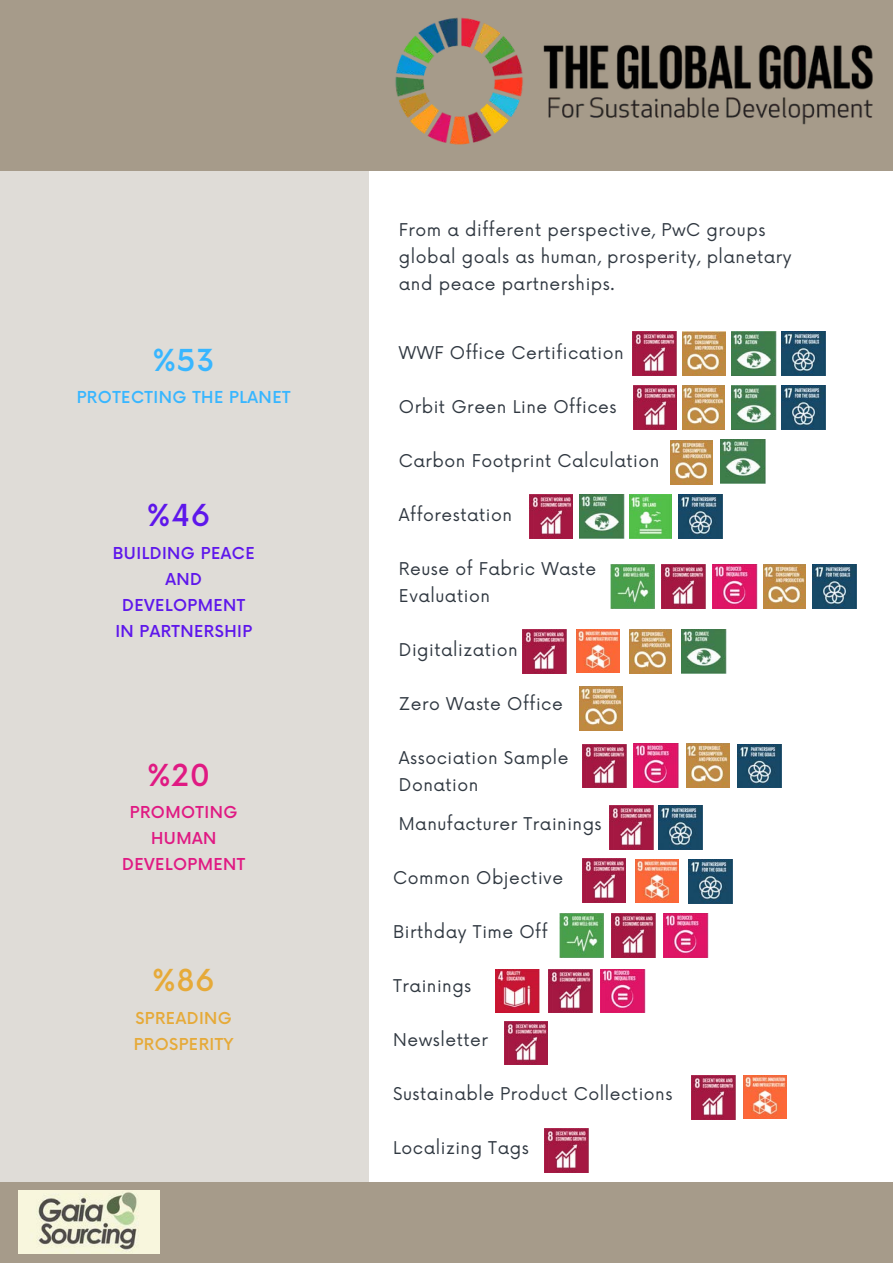
<style>
.page{position:relative;width:893px;height:1264px;background:#fff}
.page>*{position:absolute;margin:0;border:0;box-sizing:border-box;transform-origin:0 0}
.t1{font:500 29.55px "Now";color:#38b6ff}
.t2{font:500 29.55px "Now";color:#5e17eb}
.t3{font:500 29.55px "Now";color:#e01a83}
.t4{font:500 29.55px "Now";color:#e6aa39}
.t5{font:17.1px/27px "Now";letter-spacing:.03em;color:#303841}
.t6{font:500 16.05px/25.8px "Now";letter-spacing:.03em;color:#5e17eb;text-align:center}
.t7{font:500 16.05px/25.8px "Now";letter-spacing:.03em;color:#e01a83;text-align:center}
.t8{font:500 16.05px "Now";letter-spacing:.03em;color:#38b6ff}
.t9{font:500 16.05px/25.8px "Now";letter-spacing:.03em;color:#e6aa39}
</style>
<div class="page">
<div style="left:0;top:171px;width:368px;height:1011px;background:#dfdcd7"></div>
<div style="left:0;top:1182px;width:892px;height:80px;background:#a69b8a"></div>
<img style="left:19px;top:1190px;width:140px;height:63px">
<div style="left:0;top:0;width:892px;height:171px;background:#a69b8a"></div>
<img style="left:395px;top:17px;width:478px;height:128px">
<img style="left:544px;top:1128px;width:44px;height:44px">
<img style="left:691px;top:1075px;width:44px;height:44px">
<img style="left:504px;top:1021px;width:44px;height:43px">
<img style="left:548px;top:969px;width:44px;height:43px">
<img style="left:611px;top:913px;width:44px;height:44px">
<img style="left:582px;top:858px;width:43px;height:44px">
<img style="left:609px;top:805px;width:44px;height:44px">
<img style="left:582px;top:744px;width:44px;height:44px">
<img style="left:522px;top:629px;width:44px;height:44px">
<img style="left:661px;top:564px;width:44px;height:44px">
<img style="left:529px;top:494px;width:44px;height:44px">
<img style="left:633px;top:386px;width:44px;height:43px">
<img style="left:632px;top:332px;width:44px;height:44px">
<img style="left:682px;top:332px;width:43px;height:44px">
<img style="left:731px;top:332px;width:45px;height:44px">
<img style="left:781px;top:332px;width:44px;height:44px">
<img style="left:682px;top:386px;width:42px;height:43px">
<img style="left:731px;top:386px;width:45px;height:43px">
<img style="left:781px;top:386px;width:44px;height:43px">
<img style="left:670px;top:440px;width:43px;height:44px">
<img style="left:720px;top:439px;width:45px;height:44px">
<img style="left:579px;top:494px;width:45px;height:44px">
<img style="left:678px;top:494px;width:44px;height:44px">
<img style="left:681px;top:629px;width:45px;height:44px">
<img style="left:629px;top:629px;width:42px;height:44px">
<img style="left:812px;top:564px;width:44px;height:44px">
<img style="left:763px;top:564px;width:42px;height:44px">
<img style="left:580px;top:686px;width:42px;height:44px">
<img style="left:686px;top:743px;width:43px;height:44px">
<img style="left:737px;top:744px;width:44px;height:44px">
<img style="left:658px;top:805px;width:44px;height:44px">
<img style="left:689px;top:859px;width:43px;height:44px">
<img style="left:629px;top:494px;width:42px;height:44px">
<img style="left:610px;top:564px;width:44px;height:44px">
<img style="left:712px;top:564px;width:45px;height:44px">
<img style="left:634px;top:743px;width:44px;height:44px">
<img style="left:663px;top:913px;width:45px;height:44px">
<img style="left:560px;top:913px;width:43px;height:44px">
<img style="left:600px;top:969px;width:45px;height:43px">
<img style="left:576px;top:629px;width:43px;height:43px">
<img style="left:635px;top:859px;width:43px;height:43px">
<img style="left:743px;top:1075px;width:43px;height:43px">
<img style="left:495px;top:969px;width:44px;height:43px">
<h1 class="t1" style="left:152px;top:344px;width:64px">%53</h1>
<p class="t8" style="left:77px;top:389px;width:215px">PROTECTING THE PLANET</p>
<h1 class="t2" style="left:147px;top:500px;width:65px">%46</h1>
<p class="t6" style="left:113px;top:541px;width:143px">BUILDING PEACE<br>AND<br>DEVELOPMENT<br>IN PARTNERSHIP</p>
<h1 class="t3" style="left:147px;top:759px;width:65px">%20</h1>
<p class="t7" style="left:122px;top:800px;width:125px">PROMOTING<br>HUMAN<br>DEVELOPMENT</p>
<h1 class="t4" style="left:152px;top:964px;width:64px">%86</h1>
<p class="t9" style="left:134px;top:1005px;width:101px">SPREADING<br>PROSPERITY</p>
<p class="t5" style="left:399px;top:217px;width:394px">From a different perspective, PwC groups global goals as human, prosperity, planetary and peace partnershi ps.</p>
<p class="t5" style="left:399px;top:340px;width:226px">WWF Offi ce Certifi cati on</p>
<p class="t5" style="left:399px;top:394px;width:219px">Orbit Green Li ne Offi ces</p>
<p class="t5" style="left:399px;top:448px;width:262px">Carbon Footpri nt Calculation</p>
<p class="t5" style="left:399px;top:502px;width:115px">Afforestati on</p>
<p class="t5" style="left:399px;top:555px;width:199px">Reuse of Fabri c Waste<br>Evaluation</p>
<p class="t5" style="left:399px;top:636px;width:120px">Digitalization</p>
<p class="t5" style="left:399px;top:690px;width:165px">Zero Waste Offi ce</p>
<p class="t5" style="left:399px;top:744px;width:171px">Association Sample<br>Donation</p>
<p class="t5" style="left:399px;top:811px;width:204px">Manufacturer Trai ni ngs</p>
<p class="t5" style="left:393px;top:865px;width:171px">Common Objective</p>
<p class="t5" style="left:393px;top:919px;width:156px">Bi rthday Ti me Off</p>
<p class="t5" style="left:393px;top:973px;width:80px">Trai ni ngs</p>
<p class="t5" style="left:393px;top:1027px;width:96px">Newsletter</p>
<p class="t5" style="left:393px;top:1081px;width:281px">Sustai nable Product Collections</p>
<p class="t5" style="left:393px;top:1134px;width:137px">Localizi ng Tags</p>
</div>
